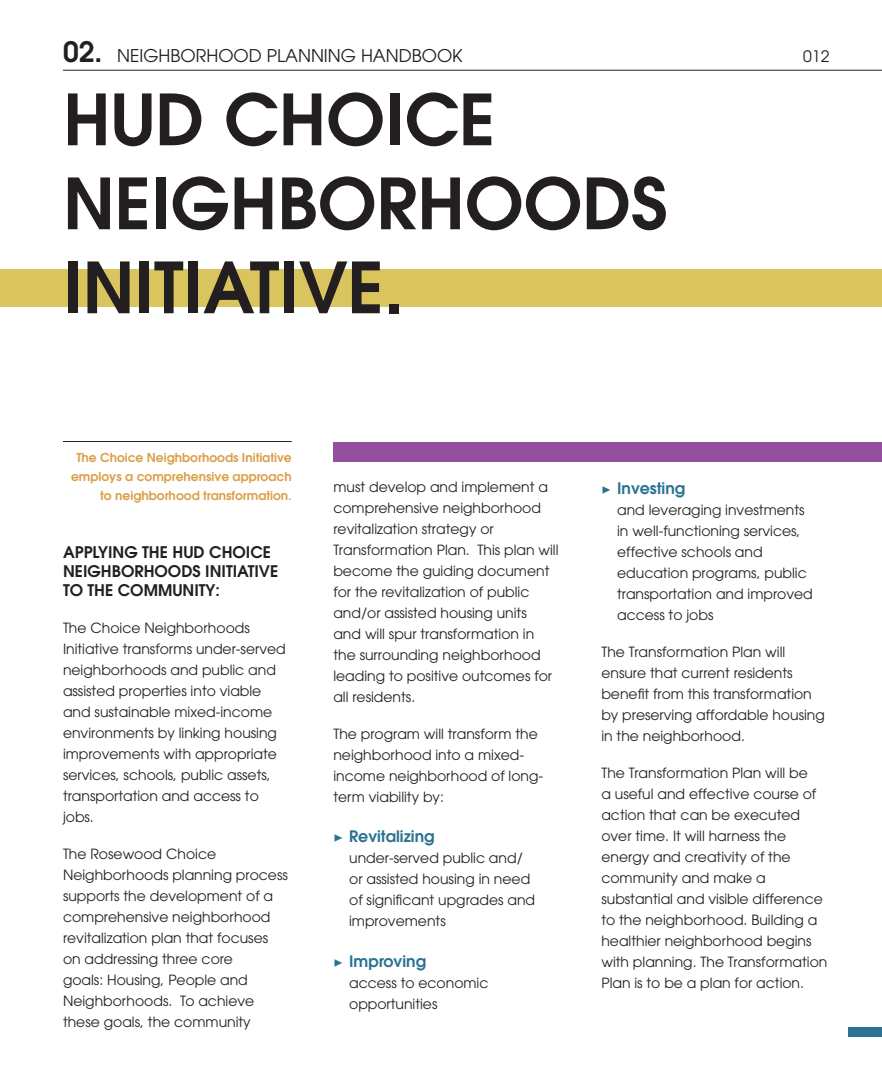
<style>
.page{position:relative;width:882px;height:1071px;background:#fff}
.page>*{position:absolute;margin:0;border:0;box-sizing:border-box;transform-origin:0 0}
.Heading_Style{font:600 70px/84px "Avant Garde";color:#231f20}
.t1{font:17.5px "Avant Garde";color:#231f20}
.t2{font:600 15.92px/19.1px "Avant Garde";color:#231f20}
.t3{font:600 15.75px "Avant Garde";color:#2b7292}
.t4{font:15.75px "Avant Garde";color:#231f20}
.Body_Text_1{font:14px/21px "Avant Garde";color:#231f20}
.Bullets_Level_Two{font:14px/21px "Avant Garde";color:#231f20}
.Orange_Text{font:600 12.25px/19.2px "Avant Garde";color:#dc9f48;text-align:right}
.s1{font-weight:600;font-size:28px}
.s2{font-family:"Minion Pro";font-weight:400}
</style>
<div class="page">
<div style="left:333px;top:442px;width:549px;height:20px;background:#944f9f"></div>
<div style="left:0;top:269px;width:882px;height:37px;background:#d9c45e"></div>
<div style="left:848px;top:1027px;width:34px;height:10px;background:#2b7292"></div>
<hr style="left:63px;top:70px;width:819px;height:1px;background:#231f20">
<img style="left:854px;top:69px;width:28px;height:238px">
<hr style="left:63px;top:441px;width:229px;height:1px;background:#231f20">
<p class="t1" style="left:63px;top:45px;width:401px"><span class="s1">02.</span> NEIGHBORHOOD PLANNING HANDBOOK</p>
<p class="t4" style="left:803px;top:47px;width:28px">012</p>
<p class="Heading_Style" style="left:63px;top:76px;width:606px">HUD CHOICE<br>NEIGHBORHOODS<br>INITIATIVE.</p>
<p class="Orange_Text" style="left:71px;top:447px;width:222px">The Choice Neighborhoods Initiative employs a comprehensive approach to neighborhood transformation.</p>
<p class="t2" style="left:63px;top:542px;width:217px">APPLYING THE HUD CHOICE<br>NEIGHBORHOODS INITIATIVE<br>TO THE COMMUNITY:</p>
<p class="Body_Text_1" style="left:63px;top:617px;width:224px">The Choice Neighborhoods<br>Initiative transforms under-served neighborhoods and public and assisted properties into viable and sustainable mixed-income environments by linking housing improvements with appropriate services, schools, public assets, transportation and access to jobs.</p>
<p class="Body_Text_1" style="left:63px;top:843px;width:226px">The Rosewood Choice<br>Neighborhoods planning process supports the development of a comprehensive neighborhood revitalization plan that focuses on addressing three core<br>goals: Housing, People and<br>Neighborhoods. To achieve these goals, the community</p>
<p class="Body_Text_1" style="left:333px;top:477px;width:227px">must develop and implement a comprehensive neighborhood revitalization strategy or<br>Transformation Plan. This plan will become the guiding document for the revitalization of public and/or assisted housing units<br>and will spur transformation in the surrounding neighborhood leading to positive outcomes for all residents.</p>
<p class="Body_Text_1" style="left:333px;top:723px;width:211px">The program will transform the neighborhood into a mixed&shy;income neighborhood of long&shy;term viability by:</p>
<p class="t3" style="left:333px;top:826px;width:103px"><span class="s2">▶</span> Revitalizing</p>
<p class="Bullets_Level_Two" style="left:349px;top:848px;width:187px">under-served public and/ or assisted housing in need of significant upgrades and improvements</p>
<p class="t3" style="left:333px;top:951px;width:94px"><span class="s2">▶</span> Improving</p>
<p class="Bullets_Level_Two" style="left:349px;top:972px;width:141px">access to economic opportunities</p>
<p class="t3" style="left:601px;top:478px;width:85px"><span class="s2">▶</span> Investing</p>
<p class="Bullets_Level_Two" style="left:617px;top:499px;width:197px">and leveraging investments in well-functioning services, effective schools and education programs, public transportation and improved access to jobs</p>
<p class="Body_Text_1" style="left:601px;top:641px;width:225px">The Transformation Plan will ensure that current residents benefit from this transformation by preserving affordable housing in the neighborhood.</p>
<p class="Body_Text_1" style="left:601px;top:762px;width:228px">The Transformation Plan will be<br>a useful and effective course of action that can be executed over time. It will harness the energy and creativity of the community and make a substantial and visible difference to the neighborhood. Building a healthier neighborhood begins with planning. The Transformation<br>Plan is to be a plan for action.</p>
</div>
